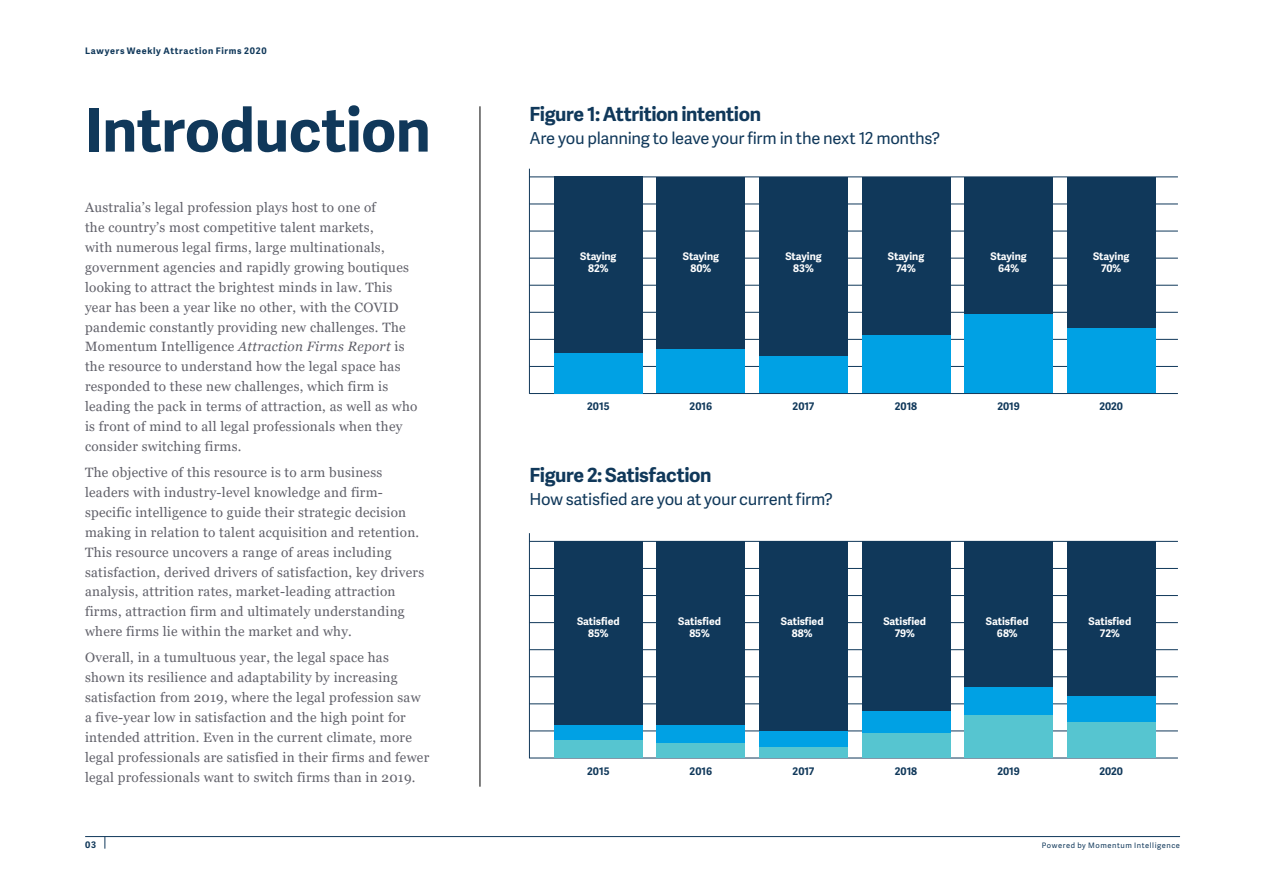
<style>
.page{position:relative;width:1263px;height:893px;background:#fff}
.page>*{position:absolute;margin:0;border:0;box-sizing:border-box;transform-origin:0 0}
.t1{font:700 60px "Adelle Sans";letter-spacing:-.01em;color:#10385a}
.t2{font:700 19.5px "Adelle Sans";letter-spacing:-.02em;color:#10385a}
.t3{font:16.5px "Adelle Sans";letter-spacing:-.02em;color:#10385a}
.t4{font:13.5px/20px "Georgia";letter-spacing:.02em;color:#61616a}
.t5{font:700 10.5px/12px "Adelle Sans";color:#fff;text-align:center}
.t6{font:700 10.5px "Adelle Sans";color:#10385a}
.t7{font:700 9px "Adelle Sans";letter-spacing:.075em;color:#10385a}
.t8{font:7.5px "Adelle Sans";letter-spacing:.075em;color:#10385a}
.s1{font-style:italic}
</style>
<div class="page">
<hr style="left:85px;top:836px;width:1095px;height:1px;background:#10385a">
<svg style="left:105px;top:836px;width:1px;height:13px"></svg>
<hr style="left:480px;top:106px;width:1px;height:681px;background:#000">
<hr style="left:529px;top:169px;width:1px;height:225px;background:#10385a">
<hr style="left:529px;top:177px;width:649px;height:1px;background:#10385a">
<hr style="left:529px;top:204px;width:649px;height:1px;background:#10385a">
<hr style="left:529px;top:231px;width:649px;height:1px;background:#10385a">
<hr style="left:529px;top:258px;width:649px;height:1px;background:#10385a">
<hr style="left:529px;top:285px;width:649px;height:1px;background:#10385a">
<hr style="left:529px;top:312px;width:649px;height:1px;background:#10385a">
<hr style="left:529px;top:339px;width:649px;height:1px;background:#10385a">
<hr style="left:529px;top:366px;width:649px;height:1px;background:#10385a">
<hr style="left:529px;top:393px;width:649px;height:1px;background:#10385a">
<hr style="left:529px;top:533px;width:1px;height:225px;background:#10385a">
<hr style="left:529px;top:541px;width:649px;height:1px;background:#10385a">
<hr style="left:529px;top:568px;width:649px;height:1px;background:#10385a">
<hr style="left:529px;top:595px;width:649px;height:1px;background:#10385a">
<hr style="left:529px;top:622px;width:649px;height:1px;background:#10385a">
<hr style="left:529px;top:649px;width:649px;height:1px;background:#10385a">
<hr style="left:529px;top:676px;width:649px;height:1px;background:#10385a">
<hr style="left:529px;top:704px;width:649px;height:1px;background:#10385a">
<hr style="left:529px;top:731px;width:649px;height:1px;background:#10385a">
<hr style="left:529px;top:758px;width:649px;height:1px;background:#10385a">
<div style="left:554px;top:177px;width:89px;height:177px;background:#10385a"></div>
<div style="left:554px;top:353px;width:89px;height:40px;background:#00a1e4"></div>
<div style="left:554px;top:541px;width:89px;height:184px;background:#10385a"></div>
<div style="left:554px;top:725px;width:89px;height:15px;background:#00a1e4"></div>
<div style="left:657px;top:177px;width:88px;height:173px;background:#10385a"></div>
<div style="left:657px;top:350px;width:88px;height:43px;background:#00a1e4"></div>
<div style="left:657px;top:541px;width:88px;height:184px;background:#10385a"></div>
<div style="left:657px;top:742px;width:88px;height:16px;background:#56c5d0"></div>
<div style="left:759px;top:177px;width:89px;height:179px;background:#10385a"></div>
<div style="left:759px;top:356px;width:89px;height:37px;background:#00a1e4"></div>
<div style="left:759px;top:541px;width:89px;height:190px;background:#10385a"></div>
<div style="left:759px;top:745px;width:89px;height:13px;background:#56c5d0"></div>
<div style="left:862px;top:177px;width:88px;height:158px;background:#10385a"></div>
<div style="left:862px;top:335px;width:88px;height:58px;background:#00a1e4"></div>
<div style="left:862px;top:541px;width:88px;height:171px;background:#10385a"></div>
<div style="left:862px;top:733px;width:88px;height:25px;background:#56c5d0"></div>
<div style="left:964px;top:177px;width:89px;height:138px;background:#10385a"></div>
<div style="left:964px;top:314px;width:89px;height:79px;background:#00a1e4"></div>
<div style="left:964px;top:541px;width:89px;height:146px;background:#10385a"></div>
<div style="left:964px;top:715px;width:89px;height:43px;background:#56c5d0"></div>
<div style="left:1067px;top:177px;width:88px;height:152px;background:#10385a"></div>
<div style="left:1067px;top:328px;width:88px;height:65px;background:#00a1e4"></div>
<div style="left:1067px;top:541px;width:88px;height:155px;background:#10385a"></div>
<div style="left:1067px;top:721px;width:88px;height:37px;background:#56c5d0"></div>
<div style="left:554px;top:740px;width:89px;height:18px;background:#56c5d0"></div>
<div style="left:657px;top:725px;width:88px;height:18px;background:#00a1e4"></div>
<div style="left:759px;top:731px;width:89px;height:15px;background:#00a1e4"></div>
<div style="left:862px;top:712px;width:88px;height:21px;background:#00a1e4"></div>
<div style="left:964px;top:687px;width:89px;height:28px;background:#00a1e4"></div>
<div style="left:1067px;top:696px;width:88px;height:26px;background:#00a1e4"></div>
<p class="t7" style="left:85px;top:44px;width:183px">Lawyers Weekly Attraction Firms 2020</p>
<h1 class="t1" style="left:85px;top:86px;width:347px">Introduction</h1>
<h2 class="t2" style="left:529px;top:100px;width:233px">Figure 1: Attrition intention</h2>
<p class="t3" style="left:529px;top:126px;width:412px">Are you planning to leave your firm in the next 12 months?</p>
<p class="t4" style="left:85px;top:198px;width:334px">Australia’s legal profession plays host to one of<br>the country’s most competitive talent markets,<br>with numerous legal firms, large multinationals, government agencies and rapidly growing boutiques looking to attract the brightest minds in law. This year has been a year like no other, with the COVID pandemic constantly providing new challenges. The Momentum Intelligence <span class="s1">Attraction Firms Report</span> is the resource to understand how the legal space has responded to these new challenges, which firm is leading the pack in terms of attraction, as well as who is front of mind to all legal professionals when they consider switching firms.</p>
<p class="t4" style="left:85px;top:463px;width:341px">The objective of this resource is to arm business leaders with industry-level knowledge and firm&shy;specific intelligence to guide their strategic decision making in relation to talent acquisition and retention.<br>This resource uncovers a range of areas including satisfaction, derived drivers of satisfaction, key drivers analysis, attrition rates, market-leading attraction firms, attraction firm and ultimately understanding where firms lie within the market and why.</p>
<p class="t4" style="left:85px;top:648px;width:346px">Overall, in a tumultuous year, the legal space has shown its resilience and adaptability by increasing satisfaction from 2019, where the legal profession saw a five-year low in satisfaction and the high point for intended attrition. Even in the current climate, more legal professionals are satisfied in their firms and fewer legal professionals want to switch firms than in 2019.</p>
<p class="t5" style="left:580px;top:250px;width:38px">Staying<br>82%</p>
<p class="t5" style="left:683px;top:250px;width:38px">Staying<br>80%</p>
<p class="t5" style="left:785px;top:250px;width:38px">Staying<br>83%</p>
<p class="t5" style="left:888px;top:250px;width:38px">Staying<br>74%</p>
<p class="t5" style="left:990px;top:250px;width:38px">Staying<br>64%</p>
<p class="t5" style="left:1093px;top:250px;width:38px">Staying<br>70%</p>
<p class="t6" style="left:587px;top:399px;width:24px">2015</p>
<p class="t6" style="left:690px;top:399px;width:24px">2016</p>
<p class="t6" style="left:793px;top:399px;width:23px">2017</p>
<p class="t6" style="left:895px;top:399px;width:24px">2018</p>
<p class="t6" style="left:997px;top:399px;width:24px">2019</p>
<p class="t6" style="left:1099px;top:399px;width:25px">2020</p>
<h2 class="t2" style="left:529px;top:461px;width:184px">Figure 2: Satisfaction</h2>
<p class="t3" style="left:529px;top:487px;width:305px">How satisfied are you at your current firm?</p>
<p class="t5" style="left:577px;top:614px;width:44px">Satisfied<br>85%</p>
<p class="t5" style="left:678px;top:614px;width:44px">Satisfied<br>85%</p>
<p class="t5" style="left:781px;top:614px;width:44px">Satisfied<br>88%</p>
<p class="t5" style="left:883px;top:614px;width:44px">Satisfied<br>79%</p>
<p class="t5" style="left:986px;top:614px;width:44px">Satisfied<br>68%</p>
<p class="t5" style="left:1088px;top:614px;width:44px">Satisfied<br>72%</p>
<p class="t6" style="left:587px;top:763px;width:24px">2015</p>
<p class="t6" style="left:690px;top:763px;width:24px">2016</p>
<p class="t6" style="left:793px;top:763px;width:23px">2017</p>
<p class="t6" style="left:895px;top:763px;width:24px">2018</p>
<p class="t6" style="left:997px;top:763px;width:24px">2019</p>
<p class="t6" style="left:1099px;top:763px;width:25px">2020</p>
<p class="t7" style="left:85px;top:838px;width:12px">03</p>
<p class="t8" style="left:1042px;top:840px;width:140px">Powered by Momentum Intelligence</p>
</div>
